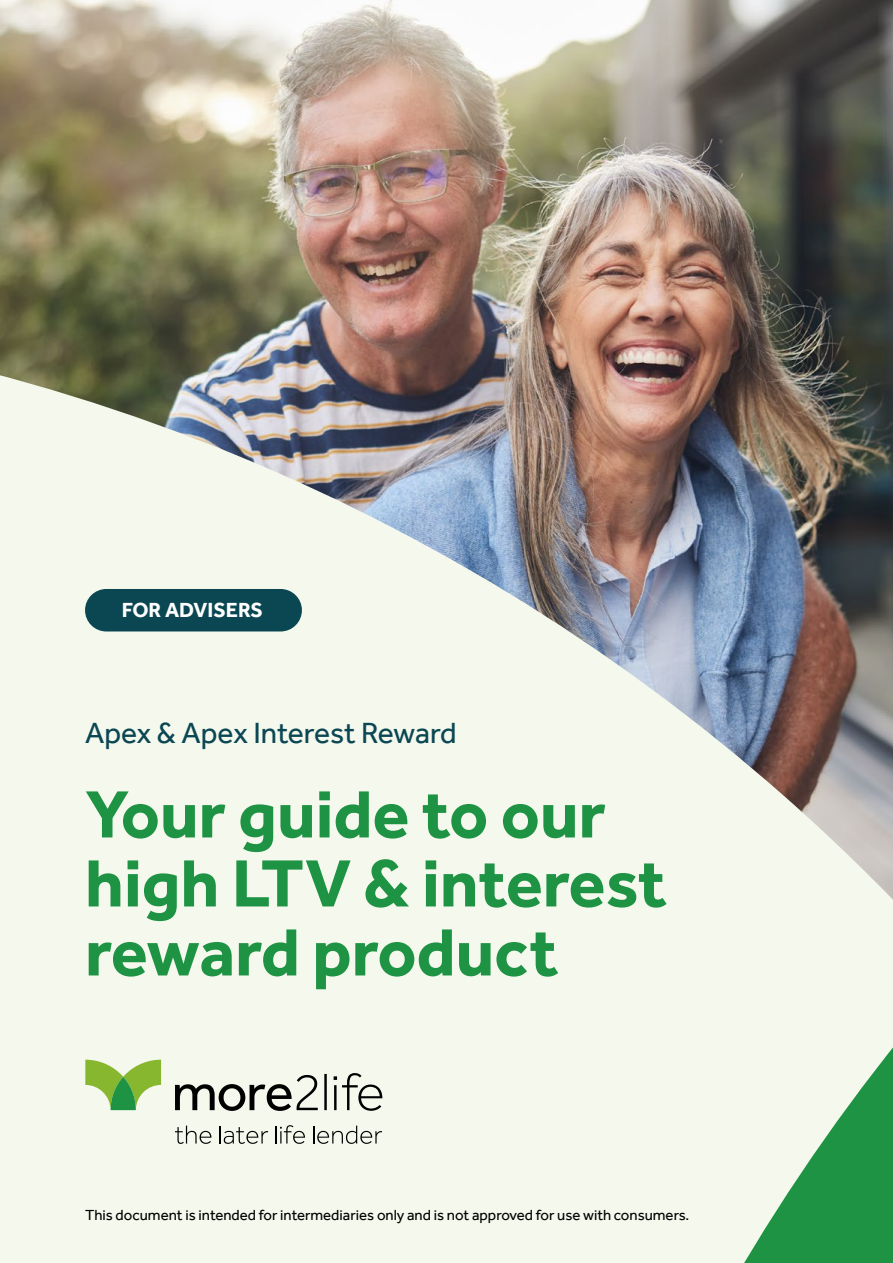
<style>
.page{position:relative;width:893px;height:1263px;background:#fff}
.page>*{position:absolute;margin:0;border:0;box-sizing:border-box;transform-origin:0 0}
.t1{font:700 69px/69px "Effra";color:#1e9344}
.t2{font:30px "Effra";color:#0a4753}
.t3{font:700 21px "Effra";color:#fff}
.t4{font:15px "Effra";color:#000}
</style>
<div class="page">
<img style="left:0;top:0;width:893px;height:344px">
<img style="left:0;top:344px;width:893px;height:919px">
<svg style="left:85px;top:1060px;width:76px;height:50px;background:#9fc877"></svg>
<svg style="left:175px;top:1073px;width:207px;height:38px;background:#b6b9b0"></svg>
<svg style="left:175px;top:1125px;width:36px;height:19px"></svg>
<svg style="left:219px;top:1125px;width:49px;height:19px"></svg>
<svg style="left:275px;top:1125px;width:30px;height:19px"></svg>
<svg style="left:313px;top:1125px;width:69px;height:19px"></svg>
<div style="left:85px;top:589px;width:217px;height:42px;background:#0a4753;border-radius:21px"></div>
<h3 class="t3" style="left:122px;top:598px;width:143px">FOR ADVISERS</h3>
<h2 class="t2" style="left:85px;top:715px;width:373px">Apex &amp; Apex Interest Reward</h2>
<h1 class="t1" style="left:85px;top:779px;width:583px">Your guide to our high LTV &amp; interest reward product</h1>
<p class="t4" style="left:85px;top:1206px;width:606px">This document is intended for intermediaries only and is not approved for use with consumers.</p>
</div>
